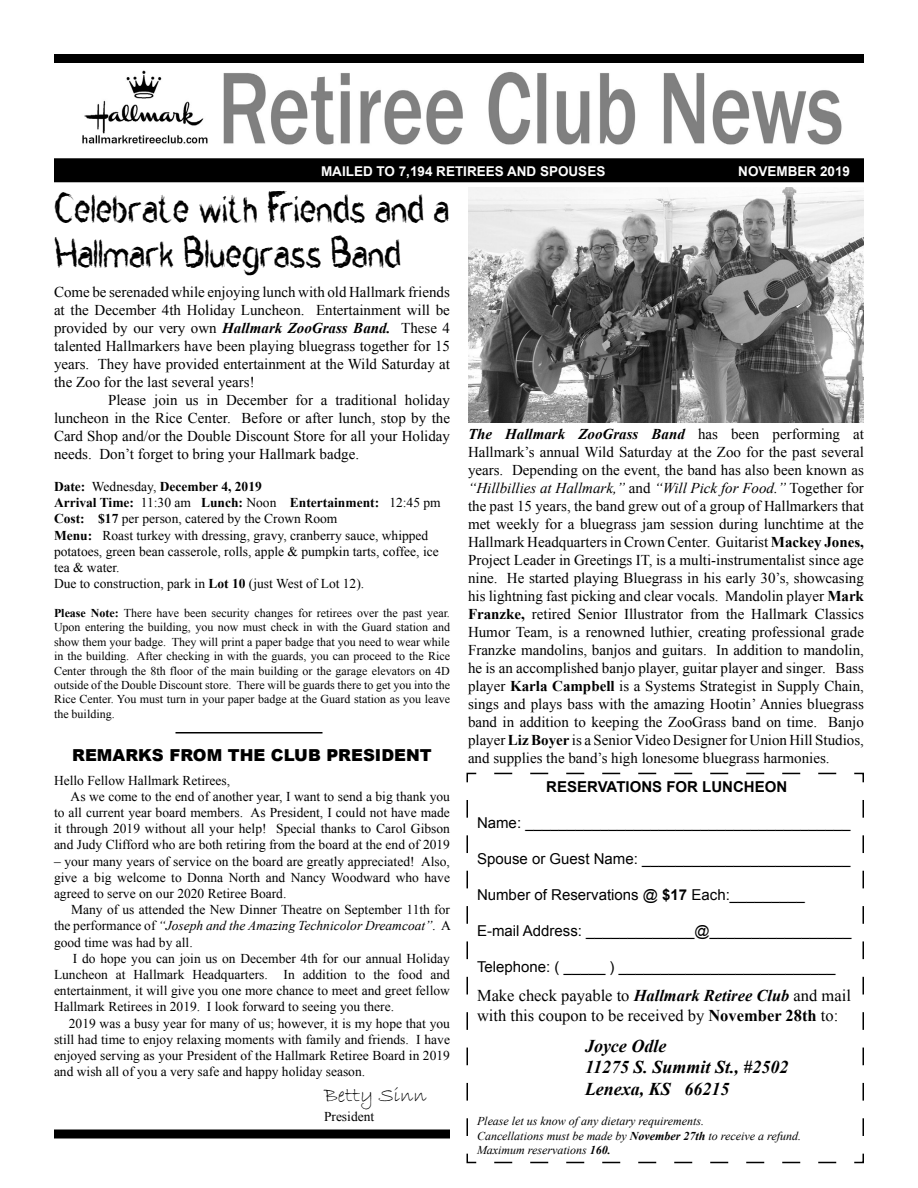
<style>
.page{position:relative;width:918px;height:1188px;background:#fff}
.page>*{position:absolute;margin:0;border:0;box-sizing:border-box;transform-origin:0 0}
.t1{font:45px/45px "HARLEYQUEEN";color:#000;scale:.75 1}
.t2{font:21px "Bradley Hand ITC";color:#000}
.t3{font:italic 700 18px "Times New Roman";color:#000}
.t4{font:16.5px/19.8px "Times New Roman";color:#000}
.t5{font:900 16.5px "Arial";color:#000}
.t6{font:15px/18px "Times New Roman";color:#000;text-align:justify}
.t7{font:15px "Arial";color:#000}
.t8{font:700 15px "Arial";color:#000}
.t9{font:13.5px/16.2px "Times New Roman";color:#000;text-align:justify}
.t10{font:700 13.5px "Times New Roman";color:#000}
.t11{font:700 13.5px "Arial";color:#fdfdfd}
.t12{font:12px/14.4px "Times New Roman";color:#000;text-align:justify}
.t13{font:italic 12px "Times New Roman";color:#000}
.s1{font-weight:700;font-style:italic}
.s2{font-weight:400}
.s3{font-weight:700}
.s4{font-style:italic}
</style>
<div class="page">
<div style="left:54px;top:158px;width:810px;height:24px;background:#000"></div>
<div style="left:54px;top:54px;width:810px;height:9px;background:#000"></div>
<div style="left:54px;top:1130px;width:396px;height:8px;background:#000"></div>
<svg style="left:466px;top:772px;width:398px;height:392px"></svg>
<img style="left:82px;top:70px;width:760px;height:75px">
<img style="left:468px;top:187px;width:396px;height:236px">
<hr style="left:176px;top:732px;width:146px;height:2px;background:#000">
<p class="t11" style="left:321px;top:162px;width:286px">MAILED TO 7,194 RETIREES AND SPOUSES</p>
<p class="t11" style="left:738px;top:162px;width:113px">NOVEMBER 2019</p>
<p class="t1" style="left:54px;top:186px;width:529px">Celebrate with Friends and a<br>Hallmark Bluegrass Band</p>
<p class="t6" style="left:54px;top:282px;width:398px">Come be serenaded while enjoying lunch with old Hallmark friends at the December 4th Holiday Luncheon. Entertainment will be provided by our very own <span class="s1">Hallmark ZooGrass Band.</span> These 4 talented Hallmarkers have been playing bluegrass together for 15 years. They have provided entertainment at the Wild Saturday at the Zoo for the last several years!</p>
<p class="t6" style="left:54px;top:390px;width:398px;text-indent:54px">Please join us in December for a traditional holiday luncheon in the Rice Center. Before or after lunch, stop by the Card Shop and/or the Double Discount Store for all your Holiday needs. Don’t forget to bring your Hallmark badge.</p>
<p class="t10" style="left:54px;top:477px;width:209px">Date: <span class="s2">Wednesday,</span> December 4, 2019</p>
<p class="t10" style="left:54px;top:493px;width:388px">Arrival Time: <span class="s2">11:30 am</span> Lunch: <span class="s2">Noon</span> Entertainment: <span class="s2">12:45 pm</span></p>
<p class="t9" style="left:54px;top:511px;width:285px"><span class="s3">Cost: $17</span> per person, catered by the Crown Room</p>
<p class="t9" style="left:54px;top:527px;width:386px;text-align:left"><span class="s3">Menu:</span> Roast turkey with dressing, gravy, cranberry sauce, whipped potatoes, green bean casserole, rolls, apple &amp; pumpkin tarts, coffee, ice tea &amp; water.</p>
<p class="t9" style="left:54px;top:575px;width:312px">Due to construction, park in <span class="s3">Lot 10</span> (just West of Lot 12).</p>
<p class="t12" style="left:54px;top:606px;width:398px"><span class="s3">Please Note:</span> There have been security changes for retirees over the past year.<br>Upon entering the building, you now must check in with the Guard station and show them your badge. They will print a paper badge that you need to wear while in the building. After checking in with the guards, you can proceed to the Rice Center through the 8th floor of the main building or the garage elevators on 4D outside of the Double Discount store. There will be guards there to get you into the Rice Center. You must turn in your paper badge at the Guard station as you leave the building.</p>
<p class="t5" style="left:72px;top:744px;width:361px">REMARKS FROM THE CLUB PRESIDENT</p>
<p class="t9" style="left:54px;top:772px;width:178px">Hello Fellow Hallmark Retirees,</p>
<p class="t9" style="left:54px;top:788px;width:398px;text-indent:17px">As we come to the end of another year, I want to send a big thank you to all current year board members. As President, I could not have made it through 2019 without all your help! Special thanks to Carol Gibson and Judy Clifford who are both retiring from the board at the end of 2019</p>
<p class="t9" style="left:54px;top:853px;width:398px">– your many years of service on the board are greatly appreciated! Also, give a big welcome to Donna North and Nancy Woodward who have agreed to serve on our 2020 Retiree Board.</p>
<p class="t9" style="left:54px;top:901px;width:398px;text-indent:17px">Many of us attended the New Dinner Theatre on September 11th for the performance of <span class="s4">“Joseph and the Amazing Technicolor Dreamcoat”.</span> A good time was had by all.</p>
<p class="t9" style="left:54px;top:950px;width:397px;text-indent:19px">I do hope you can join us on December 4th for our annual Holiday Luncheon at Hallmark Headquarters. In addition to the food and entertainment, it will give you one more chance to meet and greet fellow Hallmark Retirees in 2019. I look forward to seeing you there.</p>
<p class="t9" style="left:54px;top:1015px;width:398px;text-indent:15px">2019 was a busy year for many of us; however, it is my hope that you still had time to enjoy relaxing moments with family and friends. I have enjoyed serving as your President of the Hallmark Retiree Board in 2019 and wish all of you a very safe and happy holiday season.</p>
<p class="t2" style="left:324px;top:1082px;width:104px">Betty Sinn</p>
<p class="t9" style="left:324px;top:1108px;width:52px">President</p>
<p class="t6" style="left:468px;top:424px;width:398px"><span class="s1">The Hallmark ZooGrass Band</span> has been performing at Hallmark’s annual Wild Saturday at the Zoo for the past several years. Depending on the event, the band has also been known as <span class="s4">“Hillbillies at Hallmark,”</span> and <span class="s4">“Will Pick for Food.”</span> Together for the past 15 years, the band grew out of a group of Hallmarkers that met weekly for a bluegrass jam session during lunchtime at the Hallmark Headquarters in Crown Center. Guitarist <span class="s3">Mackey Jones, </span>Project Leader in Greetings IT, is a multi-instrumentalist since age nine. He started playing Bluegrass in his early 30’s, showcasing his lightning fast picking and clear vocals. Mandolin player <span class="s3">Mark Franzke,</span> retired Senior Illustrator from the Hallmark Classics Humor Team, is a renowned luthier, creating professional grade Franzke mandolins, banjos and guitars. In addition to mandolin, he is an accomplished banjo player, guitar player and singer. Bass player <span class="s3">Karla Campbell</span> is a Systems Strategist in Supply Chain, sings and plays bass with the amazing Hootin’ Annies bluegrass band in addition to keeping the ZooGrass band on time. Banjo player <span class="s3">Liz Boyer</span> is a Senior Video Designer for Union Hill Studios, and supplies the band’s high lonesome bluegrass harmonies.</p>
<p class="t8" style="left:546px;top:777px;width:242px">RESERVATIONS FOR LUNCHEON</p>
<p class="t7" style="left:477px;top:813px;width:375px">Name: _______________________________________</p>
<p class="t7" style="left:477px;top:849px;width:375px">Spouse or Guest Name: _________________________</p>
<p class="t7" style="left:477px;top:885px;width:329px">Number of Reservations @ <span class="s3">$17</span> Each:_________</p>
<p class="t7" style="left:477px;top:921px;width:376px">E-mail Address: _____________@_________________</p>
<p class="t7" style="left:477px;top:957px;width:360px">Telephone: ( _____ ) __________________________</p>
<p class="t4" style="left:477px;top:986px;width:375px">Make check payable to <span class="s1">Hallmark Retiree Club</span> and mail with this coupon to be received by <span class="s3">November 28th</span> to:</p>
<p class="t3" style="left:585px;top:1033px;width:83px">Joyce Odle</p>
<p class="t3" style="left:585px;top:1055px;width:205px">11275 S. Summit St., #2502</p>
<p class="t3" style="left:585px;top:1076px;width:146px">Lenexa, KS 66215</p>
<p class="t13" style="left:477px;top:1113px;width:229px">Please let us know of any dietary requirements.</p>
<p class="t13" style="left:477px;top:1128px;width:326px">Cancellations must be made by <span class="s3">November 27th</span> to receive a refund.</p>
<p class="t13" style="left:477px;top:1142px;width:135px">Maximum reservations <span class="s3">160.</span></p>
</div>
